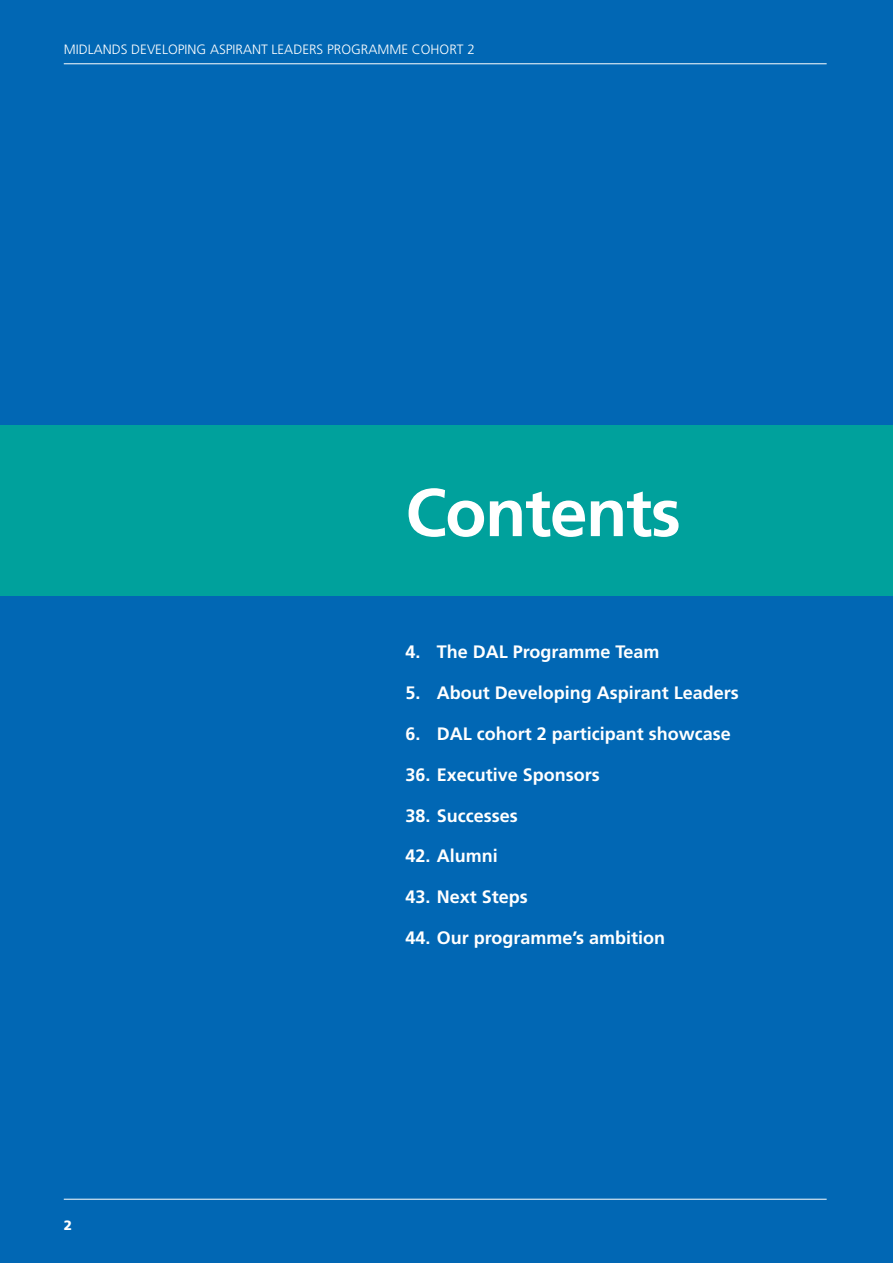
<style>
.page{position:relative;width:893px;height:1263px;background:#0167b4}
.page>*{position:absolute;margin:0;border:0;box-sizing:border-box;transform-origin:0 0}
.Header_A_WO{font:700 67.5px "Frutiger LT Std";letter-spacing:-.02em;color:#fff}
.Body_Text{font:700 18px "Frutiger LT Std";color:#fff}
.Body_Text-2{font:300 13.5px "Frutiger LT Std";color:#fff}
.Body_Text-3{font:900 13.5px "Frutiger LT Std";color:#fff}
</style>
<div class="page">
<hr style="left:64px;top:1199px;width:763px;height:1px;background:#fff">
<hr style="left:64px;top:63px;width:763px;height:1px;background:#fff">
<div style="left:0;top:425px;width:893px;height:170px;background:#00a19c"></div>
<p class="Body_Text-2" style="left:64px;top:41px;width:413px">MIDLANDS DEVELOPING ASPIRANT LEADERS PROGRAMME COHORT 2</p>
<p class="Header_A_WO" style="left:405px;top:473px;width:277px">Contents</p>
<p class="Body_Text-3" style="left:64px;top:1216px;width:10px">2</p>
<p class="Body_Text" style="left:405px;top:642px;width:256px">4. The DAL Programme Team</p>
<p class="Body_Text" style="left:405px;top:682px;width:335px">5. About Developing Aspirant Leaders</p>
<p class="Body_Text" style="left:405px;top:723px;width:327px">6. DAL cohort 2 participant showcase</p>
<p class="Body_Text" style="left:405px;top:764px;width:196px">36. Executive Sponsors</p>
<p class="Body_Text" style="left:405px;top:805px;width:114px">38. Successes</p>
<p class="Body_Text" style="left:405px;top:845px;width:94px">42. Alumni</p>
<p class="Body_Text" style="left:405px;top:886px;width:124px">43. Next Steps</p>
<p class="Body_Text" style="left:405px;top:927px;width:261px">44. Our programme’s ambition</p>
</div>
